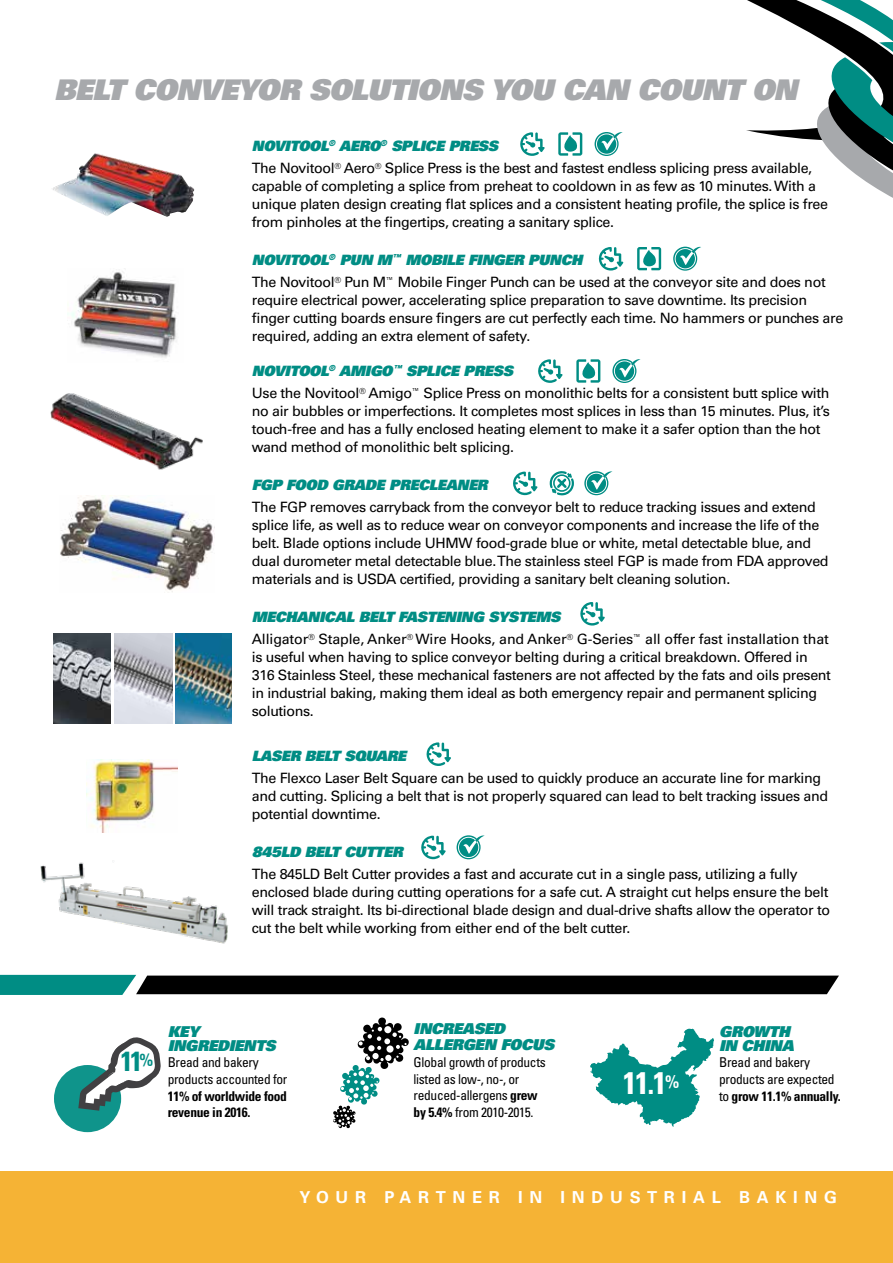
<style>
.page{position:relative;width:893px;height:1263px;background:#fff}
.page>*{position:absolute;margin:0;border:0;box-sizing:border-box;transform-origin:0 0}
.t1{font:700 condensed 31.2px "Univers LT Std";color:#fff}
.t2{font:28.5px "Univers LT Std X Black Obl";letter-spacing:-.025em;color:#a7a9ac}
.t3{font:700 condensed 27.6px "Univers LT Std";color:#008d84}
.t4{font:700 16.5px "Univers LT Std";letter-spacing:.41em;color:#fff}
.t5{font:15px/13.8px "Univers LT Std X Black Obl";letter-spacing:-.025em;color:#008d84}
.t6{font:14.25px/18px "Univers LT Std";letter-spacing:-.025em;color:#000}
.t7{font:14.25px "Univers LT Std X Black Obl";letter-spacing:-.025em;color:#008d84}
.t8{font:condensed 13.5px/16.6px "Univers LT Std";letter-spacing:-.025em;color:#000}
.t9{font:700 condensed 13.5px/16.6px "Univers LT Std";letter-spacing:-.025em;color:#000}
.s1{font-weight:700}
</style>
<div class="page">
<div style="left:0;top:1171px;width:893px;height:92px;background:#f5b335"></div>
<svg style="left:0;top:975px;width:839px;height:20px"></svg>
<img style="left:79px;top:153px;width:16px;height:20px">
<img style="left:71px;top:271px;width:106px;height:87px">
<img style="left:50px;top:393px;width:153px;height:77px">
<img style="left:54px;top:633px;width:57px;height:91px">
<img style="left:115px;top:633px;width:57px;height:91px">
<img style="left:176px;top:633px;width:55px;height:91px">
<img style="left:40px;top:862px;width:188px;height:82px">
<img style="left:87px;top:760px;width:91px;height:72px">
<svg style="left:549px;top:471px;width:25px;height:25px"></svg>
<svg style="left:520px;top:132px;width:25px;height:24px"></svg>
<svg style="left:598px;top:247px;width:25px;height:24px"></svg>
<svg style="left:538px;top:359px;width:25px;height:24px"></svg>
<svg style="left:513px;top:472px;width:25px;height:23px"></svg>
<svg style="left:580px;top:602px;width:25px;height:23px"></svg>
<svg style="left:426px;top:742px;width:25px;height:24px"></svg>
<svg style="left:421px;top:836px;width:25px;height:23px"></svg>
<svg style="left:558px;top:132px;width:24px;height:24px"></svg>
<svg style="left:637px;top:247px;width:24px;height:23px"></svg>
<svg style="left:576px;top:359px;width:24px;height:24px"></svg>
<svg style="left:595px;top:132px;width:28px;height:24px"></svg>
<svg style="left:673px;top:0;width:220px;height:271px"></svg>
<svg style="left:612px;top:359px;width:29px;height:24px"></svg>
<svg style="left:584px;top:471px;width:29px;height:24px"></svg>
<svg style="left:457px;top:835px;width:28px;height:24px"></svg>
<div style="left:54px;top:1065px;width:67px;height:67px;background:#0f948b;border-radius:50%"></div>
<svg style="left:78px;top:1037px;width:83px;height:74px"></svg>
<svg style="left:333px;top:1017px;width:76px;height:111px"></svg>
<svg style="left:590px;top:1028px;width:124px;height:99px"></svg>
<img style="left:60px;top:495px;width:154px;height:97px">
<h2 class="t2" style="left:54px;top:71px;width:745px">BELT CONVEYOR SOLUTIONS YOU CAN COUNT ON</h2>
<p class="t7" style="left:252px;top:136px;width:248px">NOVITOOL<sup>®</sup> AERO<sup>®</sup> SPLICE PRESS</p>
<p class="t6" style="left:252px;top:159px;width:578px">The Novitool<sup>®</sup> Aero<sup>®</sup> Splice Press is the best and fastest endless splicing press available, capable of completing a splice from preheat to cooldown in as few as 10 minutes. With a unique platen design creating flat splices and a consistent heating profile, the splice is free from pinholes at the fingertips, creating a sanitary splice.</p>
<p class="t7" style="left:252px;top:250px;width:332px">NOVITOOL<sup>®</sup> PUN M<sup>™</sup> MOBILE FINGER PUNCH</p>
<p class="t6" style="left:252px;top:273px;width:593px">The Novitool<sup>®</sup> Pun M<sup>™</sup> Mobile Finger Punch can be used at the conveyor site and does not require electrical power, accelerating splice preparation to save downtime. Its precision finger cutting boards ensure fingers are cut perfectly each time. No hammers or punches are required, adding an extra element of safety.</p>
<p class="t7" style="left:252px;top:361px;width:263px">NOVITOOL<sup>®</sup> AMIGO<sup>™</sup> SPLICE PRESS</p>
<p class="t6" style="left:252px;top:384px;width:580px">Use the Novitool<sup>®</sup> Amigo<sup>™</sup> Splice Press on monolithic belts for a consistent butt splice with no air bubbles or imperfections. It completes most splices in less than 15 minutes. Plus, it’s touch-free and has a fully enclosed heating element to make it a safer option than the hot wand method of monolithic belt splicing.</p>
<p class="t7" style="left:252px;top:475px;width:237px">FGP FOOD GRADE PRECLEANER</p>
<p class="t6" style="left:252px;top:498px;width:578px">The FGP removes carryback from the conveyor belt to reduce tracking issues and extend splice life, as well as to reduce wear on conveyor components and increase the life of the belt. Blade options include UHMW food-grade blue or white, metal detectable blue, and dual durometer metal detectable blue. The stainless steel FGP is made from FDA approved materials and is USDA certified, providing a sanitary belt cleaning solution.</p>
<p class="t7" style="left:252px;top:607px;width:310px">MECHANICAL BELT FASTENING SYSTEMS</p>
<p class="t6" style="left:252px;top:630px;width:581px">Alligator<sup>®</sup> Staple, Anker<sup>®</sup> Wire Hooks, and Anker<sup>®</sup> G-Series<sup>™</sup> all offer fast installation that is useful when having to splice conveyor belting during a critical breakdown. Offered in 316 Stainless Steel, these mechanical fasteners are not affected by the fats and oils present in industrial baking, making them ideal as both emergency repair and permanent splicing solutions.</p>
<p class="t7" style="left:252px;top:746px;width:156px">LASER BELT SQUARE</p>
<p class="t6" style="left:252px;top:769px;width:578px">The Flexco Laser Belt Square can be used to quickly produce an accurate line for marking and cutting. Splicing a belt that is not properly squared can lead to belt tracking issues and potential downtime.</p>
<p class="t7" style="left:252px;top:842px;width:152px">845LD BELT CUTTER</p>
<p class="t6" style="left:252px;top:865px;width:580px">The 845LD Belt Cutter provides a fast and accurate cut in a single pass, utilizing a fully enclosed blade during cutting operations for a safe cut. A straight cut helps ensure the belt will track straight. Its bi-directional blade design and dual-drive shafts allow the operator to cut the belt while working from either end of the belt cutter.</p>
<h3 class="t3" style="left:121px;top:1044px;width:34px">11<sup>%</sup></h3>
<p class="t5" style="left:168px;top:1024px;width:109px">KEY<br>INGREDIENTS</p>
<p class="t8" style="left:168px;top:1054px;width:121px">Bread and bakery products accounted for</p>
<p class="t9" style="left:168px;top:1087px;width:121px">11% of worldwide food revenue in 2016.</p>
<p class="t5" style="left:414px;top:1020px;width:142px;line-height:16.6px">INCREASED<br>ALLERGEN FOCUS</p>
<p class="t8" style="left:414px;top:1053px;width:134px">Global growth of products listed as low-, no-, or reduced-allergens <span class="s1">grew by 5.4%</span> from 2010-2015.</p>
<h1 class="t1" style="left:623px;top:1063px;width:58px">11.1<sup>%</sup></h1>
<p class="t5" style="left:719px;top:1024px;width:76px">GROWTH<br>IN CHINA</p>
<p class="t8" style="left:719px;top:1054px;width:123px">Bread and bakery products are expected to <span class="s1">grow 11.1% annually.</span></p>
<p class="t4" style="left:299px;top:1187px;width:539px">YOUR PARTNER IN INDUSTRIAL BAKING</p>
</div>
